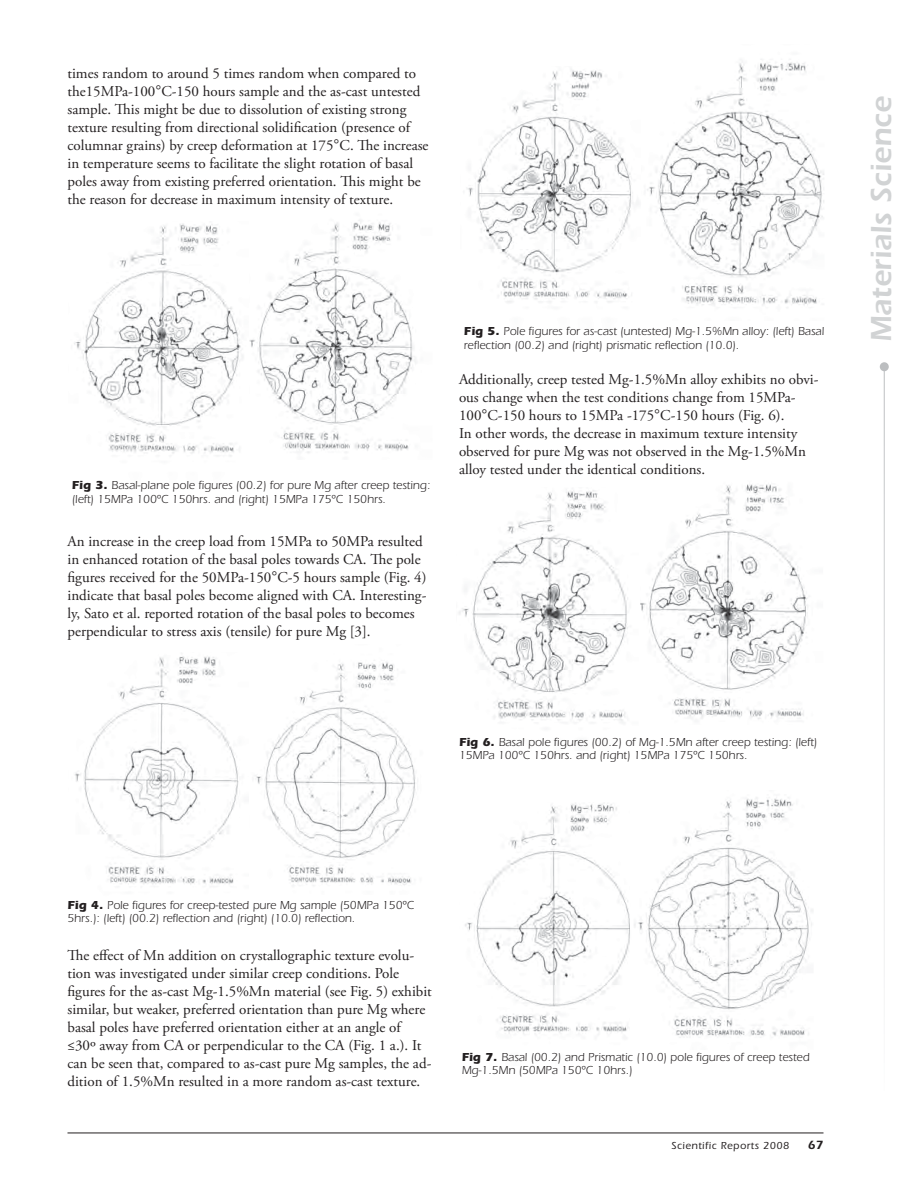
<style>
.page{position:relative;width:918px;height:1188px;background:#fff}
.page>*{position:absolute;margin:0;border:0;box-sizing:border-box;transform-origin:0 0}
.t1{font:600 30px "Itc Eras";color:#d1d3d4}
.t2{font:15px/18px "Adobe Garamond Pro";color:#231f20}
.t3{font:600 12.3px "Itc Eras";color:#231f20}
.t4{font:12px/13.5px "Itc Eras";color:#231f20}
.t5{font:500 10.5px "Itc Eras";letter-spacing:.05em;color:#231f20}
.s1{font-weight:700}
</style>
<div class="page">
<div style="left:880px;top:362px;width:9px;height:9px;background:#bcbec0;border-radius:50%"></div>
<hr style="left:68px;top:1133px;width:756px;height:1px;background:#231f20">
<hr style="left:884px;top:367px;width:1px;height:739px;background:#fff">
<img style="left:74px;top:223px;width:169px;height:234px">
<img style="left:249px;top:220px;width:167px;height:233px">
<img style="left:75px;top:656px;width:164px;height:229px">
<img style="left:255px;top:662px;width:161px;height:224px">
<img style="left:467px;top:69px;width:165px;height:234px">
<img style="left:647px;top:59px;width:177px;height:249px">
<img style="left:459px;top:490px;width:169px;height:233px">
<img style="left:640px;top:484px;width:168px;height:235px">
<img style="left:465px;top:803px;width:165px;height:232px">
<img style="left:634px;top:797px;width:179px;height:241px">
<p class="t2" style="left:68px;top:65px;width:363px">times random to around 5 times random when compared to the15MPa-100 C-150 hours sample and the as-cast untested sample. This might be due to dissolution of existing strong texture resulting from directional solidification (presence of columnar grains) by creep deformation at 175 C. The increase in temperature seems to facilitate the slight rotation of basal poles away from existing preferred orientation. This might be the reason for decrease in maximum intensity of texture.</p>
<p class="t4" style="left:72px;top:479px;width:360px"><span class="s1">Fig 3.</span> Basal-plane pole figures (00.2) for pure Mg after creep testing: (left) 15MPa 100ºC 150hrs. and (right) 15MPa 175ºC 150hrs.</p>
<p class="t2" style="left:68px;top:533px;width:361px">An increase in the creep load from 15MPa to 50MPa resulted in enhanced rotation of the basal poles towards CA. The pole figures received for the 50MPa-150 C-5 hours sample (Fig. 4) indicate that basal poles become aligned with CA. Interesting&shy;ly, Sato et al. reported rotation of the basal poles to becomes perpendicular to stress axis (tensile) for pure Mg [3].</p>
<p class="t4" style="left:464px;top:325px;width:362px"><span class="s1">Fig 5.</span> Pole figures for as-cast (untested) Mg-1.5%Mn alloy: (left) Basal reflection (00.2) and (right) prismatic reflection (10.0).</p>
<p class="t2" style="left:459px;top:371px;width:361px">Additionally, creep tested Mg-1.5%Mn alloy exhibits no obvi&shy;ous change when the test conditions change from 15MPa-100 C-150 hours to 15MPa -175 C-150 hours (Fig. 6).<br>In other words, the decrease in maximum texture intensity observed for pure Mg was not observed in the Mg-1.5%Mn alloy tested under the identical conditions.</p>
<p class="t4" style="left:459px;top:735px;width:360px"><span class="s1">Fig 6.</span> Basal pole figures (00.2) of Mg-1.5Mn after creep testing: (left)<br>15MPa 100ºC 150hrs. and (right) 15MPa 175ºC 150hrs.</p>
<h1 class="t1" style="left:864px;top:342px;width:247px;rotate:-90deg">Materials Science</h1>
<p class="t4" style="left:68px;top:898px;width:348px"><span class="s1">Fig 4.</span> Pole figures for creep-tested pure Mg sample (50MPa 150ºC<br>5hrs.): (left) (00.2) reflection and (right) (10.0) reflection.</p>
<p class="t2" style="left:68px;top:947px;width:366px">The effect of Mn addition on crystallographic texture evolu&shy;tion was investigated under similar creep conditions. Pole figures for the as-cast Mg-1.5%Mn material (see Fig. 5) exhibit similar, but weaker, preferred orientation than pure Mg where basal poles have preferred orientation either at an angle of ≤30º away from CA or perpendicular to the CA (Fig. 1 a.). It can be seen that, compared to as-cast pure Mg samples, the ad&shy;dition of 1.5%Mn resulted in a more random as-cast texture.</p>
<p class="t4" style="left:462px;top:1050px;width:350px"><span class="s1">Fig 7.</span> Basal (00.2) and Prismatic (10.0) pole figures of creep tested<br>Mg-1.5Mn (50MPa 150ºC 10hrs.)</p>
<p class="t5" style="left:672px;top:1140px;width:119px">Scientific Reports 2008</p>
<p class="t3" style="left:808px;top:1138px;width:17px">67</p>
</div>
